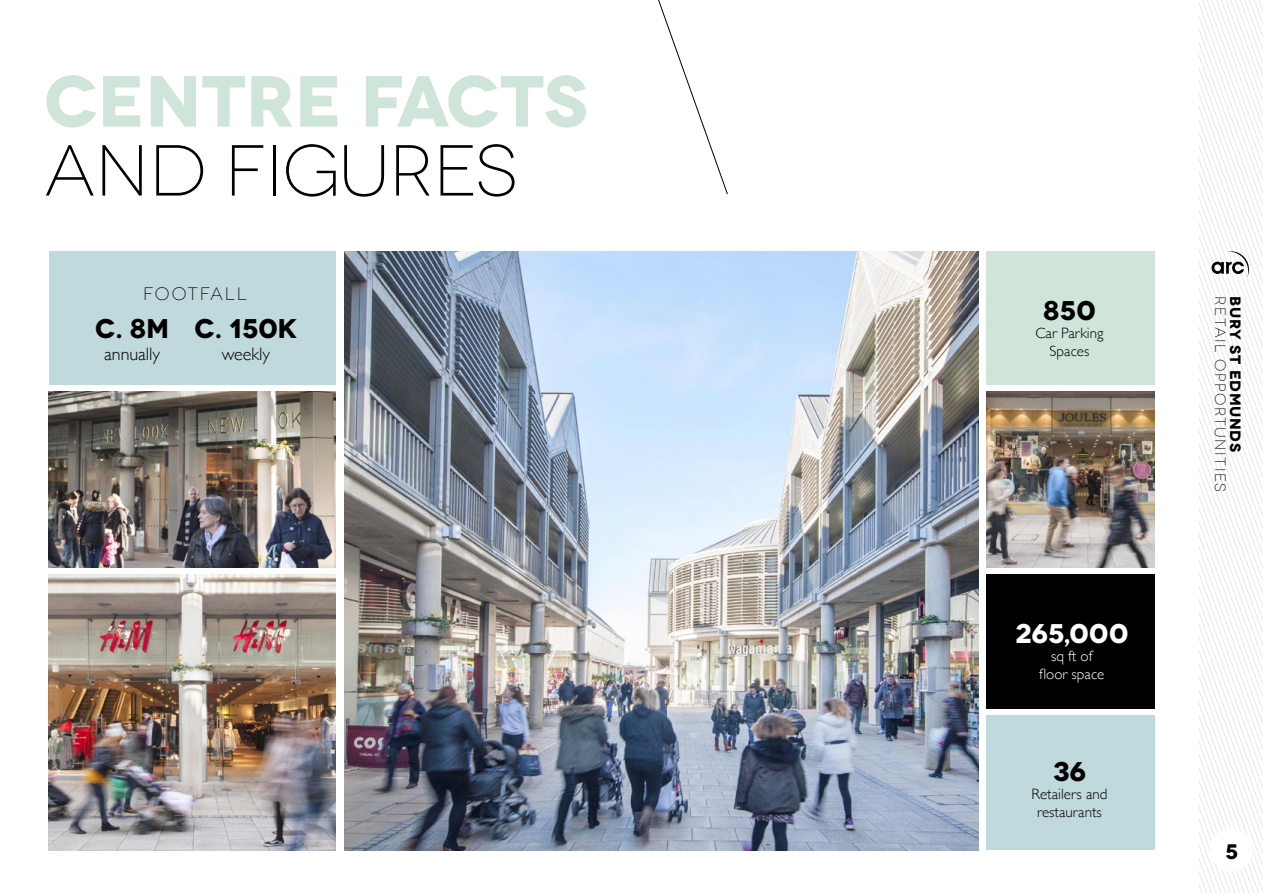
<style>
.page{position:relative;width:1263px;height:893px;background:#fff}
.page>*{position:absolute;margin:0;border:0;box-sizing:border-box;transform-origin:0 0}
.t1{font:700 72px "Novecentowide";color:#cfe5d9}
.t2{font:300 72px "Novecentowide";letter-spacing:-.005em;color:#000}
.t3{font:700 27px "Novecentowide";color:#000}
.t4{font:700 27px "Novecentowide";letter-spacing:.005em;color:#fff}
.t5{font:700 21px "Novecentowide";color:#000}
.t6{font:300 18px "Gill Sans";color:#000}
.t7{font:300 18px "Novecentowide";letter-spacing:.095em;color:#000}
.t8{font:300 15px/18px "Gill Sans";color:#000;text-align:center}
.t9{font:300 15px "Novecentowide";letter-spacing:.1em;color:#000}
.t10{font:300 15px/18px "Gill Sans";color:#fff;text-align:center}
.t11{font:700 15px "Novecentowide";letter-spacing:.045em;color:#000}
</style>
<div class="page">
<svg style="left:1199px;top:0;width:64px;height:893px"></svg>
<div style="left:1210px;top:829px;width:43px;height:42px;background:#fff;border-radius:50%"></div>
<svg style="left:658px;top:0;width:70px;height:195px"></svg>
<img style="left:344px;top:251px;width:634px;height:599px">
<div style="left:49px;top:251px;width:286px;height:134px;background:#c0d9dd"></div>
<img style="left:49px;top:574px;width:286px;height:276px">
<div style="left:986px;top:251px;width:169px;height:134px;background:#cfe5d9"></div>
<div style="left:986px;top:574px;width:169px;height:134px;background:#000"></div>
<div style="left:986px;top:716px;width:169px;height:134px;background:#c0d9dd"></div>
<img style="left:49px;top:391px;width:286px;height:177px">
<img style="left:986px;top:391px;width:169px;height:177px">
<h1 class="t1" style="left:44px;top:56px;width:545px">CENTRE FACTS</h1>
<h1 class="t2" style="left:44px;top:130px;width:475px">AND FIGURES</h1>
<p class="t7" style="left:143px;top:284px;width:105px">FOOTFALL</p>
<h2 class="t3" style="left:194px;top:312px;width:104px">C. 150K</h2>
<p class="t6" style="left:222px;top:340px;width:50px">weekly</p>
<h2 class="t3" style="left:95px;top:312px;width:76px">C. 8M</h2>
<p class="t6" style="left:104px;top:340px;width:57px">annually</p>
<h2 class="t3" style="left:1043px;top:293px;width:54px">850</h2>
<p class="t8" style="left:1035px;top:323px;width:70px">Car Parking<br>Spaces</p>
<h2 class="t4" style="left:1015px;top:616px;width:115px">265,000</h2>
<p class="t10" style="left:1039px;top:646px;width:67px">sq ft of floor space</p>
<h2 class="t3" style="left:1053px;top:754px;width:34px">36</h2>
<p class="t8" style="left:1031px;top:784px;width:78px">Retailers and restaurants</p>
<p class="t9" style="left:1229px;top:296px;width:197px;rotate:90deg">RETAIL OPPORTUNITIES</p>
<p class="t11" style="left:1245px;top:296px;width:157px;rotate:90deg">BURY ST EDMUNDS</p>
<h3 class="t5" style="left:1225px;top:839px;width:15px">5</h3>
</div>
